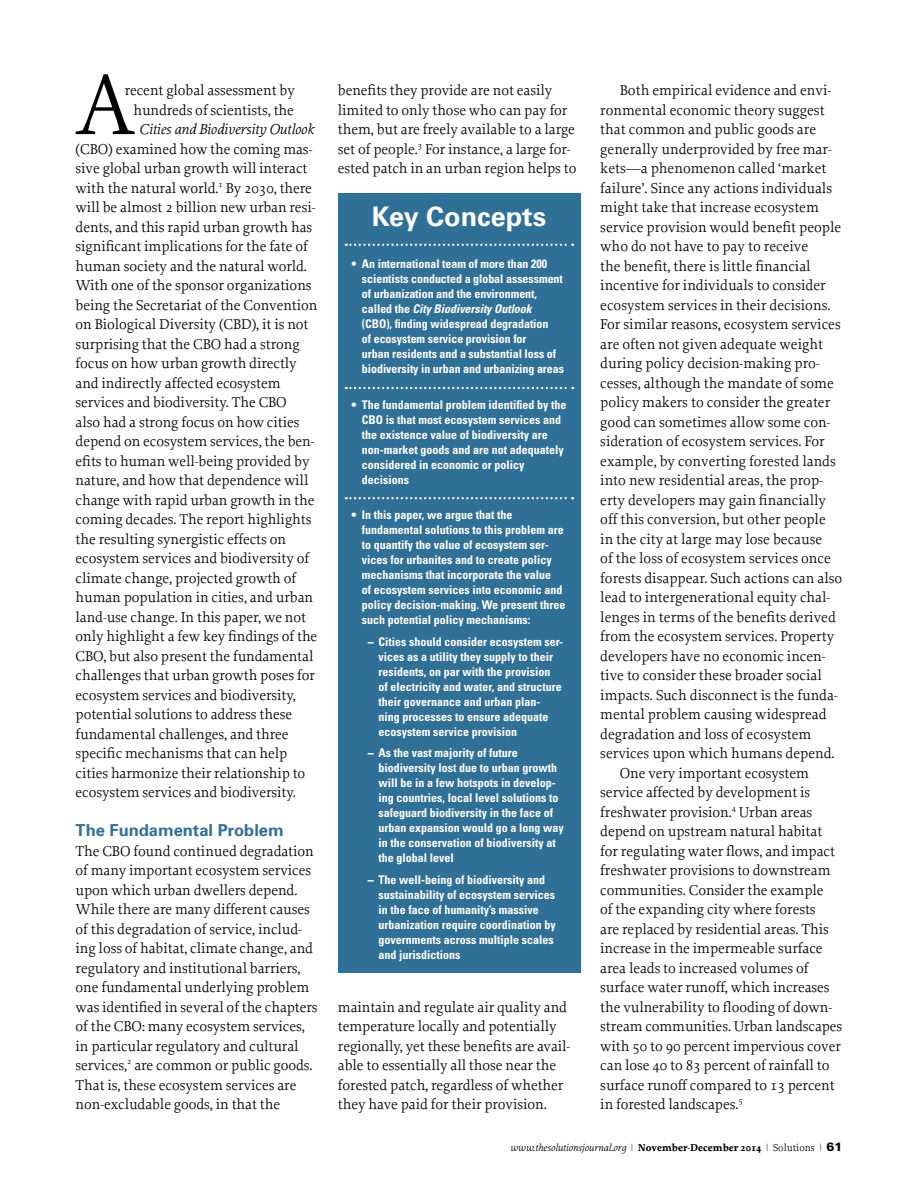
<style>
.page{position:relative;width:918px;height:1188px;background:#fff}
.page>*{position:absolute;margin:0;border:0;box-sizing:border-box;transform-origin:0 0}
.t1{font:89.55px "Proforma";color:#000}
.t2{font:700 27px "Univers LT Std";color:#fff}
.t3{font:700 16.5px "Univers";color:#307097}
.t4{font:15px/19.5px "Proforma";letter-spacing:-.005em;color:#000}
.t5{font:italic 15px "Proforma";letter-spacing:-.005em;color:#000}
.t6{font:700 condensed 12px/15px "Univers";color:#fff}
.t7{font:italic 10.5px "Proforma";color:#000}
.s1{font-family:"Univers LT Std"}
.s2{font-style:italic}
.s3{font-weight:900;font-stretch:normal}
.s4{font-weight:300;font-style:normal}
.s5{font-weight:700;font-style:normal}
.s6{font-style:normal}
.s7{font-family:"Univers LT Std";font-weight:900;font-style:normal;font-size:12px}
</style>
<div class="page">
<div style="left:338px;top:193px;width:242px;height:780px;background:#307097"></div>
<svg style="left:346px;top:244px;width:227px;height:2px"></svg>
<svg style="left:346px;top:387px;width:227px;height:2px"></svg>
<svg style="left:346px;top:497px;width:227px;height:2px"></svg>
<h1 class="t1" style="left:75px;top:50px;width:62px">A</h1>
<p class="t4" style="left:125px;top:80px;width:172px;text-align:center">recent global assessment by hundreds of scientists, the</p>
<p class="t5" style="left:139px;top:120px;width:176px">Cities and Biodiversity Outlook</p>
<p class="t4" style="left:76px;top:139px;width:243px">(CBO) examined how the coming mas&shy;sive global urban growth will interact with the natural world.<sup>1</sup> By 2030, there will be almost 2 billion new urban resi&shy;dents, and this rapid urban growth has significant implications for the fate of human society and the natural world.<br>With one of the sponsor organizations being the Secretariat of the Convention on Biological Diversity (CBD), it is not surprising that the CBO had a strong focus on how urban growth directly and indirectly affected ecosystem services and biodiversity. The CBO<br>also had a strong focus on how cities depend on ecosystem services, the ben&shy;efits to human well-being provided by nature, and how that dependence will change with rapid urban growth in the coming decades. The report highlights the resulting synergistic effects on ecosystem services and biodiversity of climate change, projected growth of human population in cities, and urban land-use change. In this paper, we not only highlight a few key findings of the CBO, but also present the fundamental challenges that urban growth poses for ecosystem services and biodiversity, potential solutions to address these fundamental challenges, and three specific mechanisms that can help cities harmonize their relationship to ecosystem services and biodiversity.</p>
<p class="t3" style="left:76px;top:820px;width:210px">The Fundamental Problem</p>
<p class="t4" style="left:76px;top:841px;width:244px">The CBO found continued degradation of many important ecosystem services upon which urban dwellers depend.<br>While there are many different causes of this degradation of service, includ&shy;ing loss of habitat, climate change, and regulatory and institutional barriers, one fundamental underlying problem was identified in several of the chapters of the CBO: many ecosystem services, in particular regulatory and cultural services,<sup>2</sup> are common or public goods.<br>That is, these ecosystem services are non-excludable goods, in that the</p>
<p class="t4" style="left:338px;top:80px;width:240px">benefits they provide are not easily limited to only those who can pay for them, but are freely available to a large set of people.<sup>3</sup> For instance, a large for&shy;ested patch in an urban region helps to</p>
<h2 class="t2" style="left:372px;top:201px;width:176px">Key Concepts</h2>
<p class="t6" style="left:362px;top:256px;width:204px;text-indent:-10px"><span class="s1">•</span> An international team of more than 200 scientists conducted a global assessment of urbanization and the environment, called the <span class="s2">City Biodiversity Outlook </span>(CBO), finding widespread degradation<br>of ecosystem service provision for<br>urban residents and a substantial loss of biodiversity in urban and urbanizing areas</p>
<p class="t6" style="left:362px;top:397px;width:206px;text-indent:-10px"><span class="s1">•</span> The fundamental problem identified by the CBO is that most ecosystem services and the existence value of biodiversity are non-market goods and are not adequately considered in economic or policy decisions</p>
<p class="t6" style="left:362px;top:507px;width:205px;text-indent:-10px"><span class="s1">•</span> In this paper, we argue that the fundamental solutions to this problem are to quantify the value of ecosystem ser&shy;vices for urbanites and to create policy mechanisms that incorporate the value<br>of ecosystem services into economic and policy decision-making. We present three such potential policy mechanisms:</p>
<p class="t6" style="left:378px;top:634px;width:186px;text-indent:-10px"><span class="s3">–</span> Cities should consider ecosystem ser&shy;vices as a utility they supply to their residents, on par with the provision<br>of electricity and water, and structure their governance and urban plan&shy;ning processes to ensure adequate ecosystem service provision</p>
<p class="t6" style="left:378px;top:745px;width:187px;text-indent:-10px"><span class="s3">–</span> As the vast majority of future biodiversity lost due to urban growth will be in a few hotspots in develop&shy;ing countries, local level solutions to safeguard biodiversity in the face of urban expansion would go a long way in the conservation of biodiversity at the global level</p>
<p class="t6" style="left:378px;top:872px;width:179px;text-indent:-10px"><span class="s3">–</span> The well-being of biodiversity and sustainability of ecosystem services in the face of humanity’s massive urbanization require coordination by governments across multiple scales and jurisdictions</p>
<p class="t4" style="left:338px;top:997px;width:234px">maintain and regulate air quality and temperature locally and potentially regionally, yet these benefits are avail&shy;able to essentially all those near the forested patch, regardless of whether they have paid for their provision.</p>
<p class="t4" style="left:620px;top:80px;width:213px">Both empirical evidence and envi-</p>
<p class="t4" style="left:600px;top:100px;width:226px">ronmental economic theory suggest</p>
<p class="t4" style="left:600px;top:119px;width:217px">that common and public goods are</p>
<p class="t4" style="left:600px;top:139px;width:233px">generally underprovided by free mar-</p>
<p class="t4" style="left:600px;top:158px;width:228px">kets—a phenomenon called ‘market</p>
<p class="t4" style="left:600px;top:178px;width:233px">failure’. Since any actions individuals</p>
<p class="t4" style="left:600px;top:197px;width:220px">might take that increase ecosystem</p>
<p class="t4" style="left:600px;top:217px;width:242px">service provision would benefit people</p>
<p class="t4" style="left:600px;top:236px;width:209px">who do not have to pay to receive</p>
<p class="t4" style="left:600px;top:256px;width:212px">the benefit, there is little financial</p>
<p class="t4" style="left:600px;top:275px;width:227px">incentive for individuals to consider</p>
<p class="t4" style="left:600px;top:295px;width:232px">ecosystem services in their decisions.</p>
<p class="t4" style="left:600px;top:314px;width:242px">For similar reasons, ecosystem services</p>
<p class="t4" style="left:600px;top:334px;width:224px">are often not given adequate weight</p>
<p class="t4" style="left:600px;top:353px;width:221px">during policy decision-making pro-</p>
<p class="t4" style="left:600px;top:373px;width:235px">cesses, although the mandate of some</p>
<p class="t4" style="left:600px;top:392px;width:231px">policy makers to consider the greater</p>
<p class="t4" style="left:600px;top:412px;width:232px">good can sometimes allow some con-</p>
<p class="t4" style="left:600px;top:431px;width:226px">sideration of ecosystem services. For</p>
<p class="t4" style="left:600px;top:451px;width:237px">example, by converting forested lands</p>
<p class="t4" style="left:600px;top:470px;width:224px">into new residential areas, the prop-</p>
<p class="t4" style="left:600px;top:490px;width:227px">erty developers may gain financially</p>
<p class="t4" style="left:600px;top:509px;width:227px">off this conversion, but other people</p>
<p class="t4" style="left:600px;top:529px;width:223px">in the city at large may lose because</p>
<p class="t4" style="left:600px;top:548px;width:232px">of the loss of ecosystem services once</p>
<p class="t4" style="left:600px;top:568px;width:244px">forests disappear. Such actions can also</p>
<p class="t4" style="left:600px;top:587px;width:232px">lead to intergenerational equity chal-</p>
<p class="t4" style="left:600px;top:607px;width:237px">lenges in terms of the benefits derived</p>
<p class="t4" style="left:600px;top:626px;width:235px">from the ecosystem services. Property</p>
<p class="t4" style="left:600px;top:646px;width:227px">developers have no economic incen-</p>
<p class="t4" style="left:600px;top:665px;width:223px">tive to consider these broader social</p>
<p class="t4" style="left:600px;top:685px;width:239px">impacts. Such disconnect is the funda-</p>
<p class="t4" style="left:600px;top:704px;width:228px">mental problem causing widespread</p>
<p class="t4" style="left:600px;top:724px;width:213px">degradation and loss of ecosystem</p>
<p class="t4" style="left:600px;top:743px;width:236px">services upon which humans depend.</p>
<p class="t4" style="left:620px;top:763px;width:191px">One very important ecosystem</p>
<p class="t4" style="left:600px;top:782px;width:212px">service affected by development is</p>
<p class="t4" style="left:600px;top:802px;width:214px">freshwater provision.<sup>4</sup> Urban areas</p>
<p class="t4" style="left:600px;top:821px;width:224px">depend on upstream natural habitat</p>
<p class="t4" style="left:600px;top:841px;width:236px">for regulating water flows, and impact</p>
<p class="t4" style="left:600px;top:860px;width:232px">freshwater provisions to downstream</p>
<p class="t4" style="left:600px;top:880px;width:225px">communities. Consider the example</p>
<p class="t4" style="left:600px;top:899px;width:217px">of the expanding city where forests</p>
<p class="t4" style="left:600px;top:919px;width:230px">are replaced by residential areas. This</p>
<p class="t4" style="left:600px;top:938px;width:224px">increase in the impermeable surface</p>
<p class="t4" style="left:600px;top:958px;width:210px">area leads to increased volumes of</p>
<p class="t4" style="left:600px;top:977px;width:231px">surface water runoff, which increases</p>
<p class="t4" style="left:600px;top:997px;width:233px">the vulnerability to flooding of down-</p>
<p class="t4" style="left:600px;top:1016px;width:244px">stream communities. Urban landscapes</p>
<p class="t4" style="left:600px;top:1036px;width:242px">with 50 to 90 percent impervious cover</p>
<p class="t4" style="left:600px;top:1055px;width:231px">can lose 40 to 83 percent of rainfall to</p>
<p class="t4" style="left:600px;top:1075px;width:236px">surface runoff compared to 13 percent</p>
<p class="t4" style="left:600px;top:1094px;width:144px">in forested landscapes.<sup>5</sup></p>
<p class="t7" style="left:510px;top:1141px;width:334px">www.thesolutionsjournal.org <span class="s4">|</span> <span class="s5">November-December 2014</span> <span class="s4">|</span> <span class="s6">Solutions</span> <span class="s4">|</span> <span class="s7">61</span></p>
</div>
